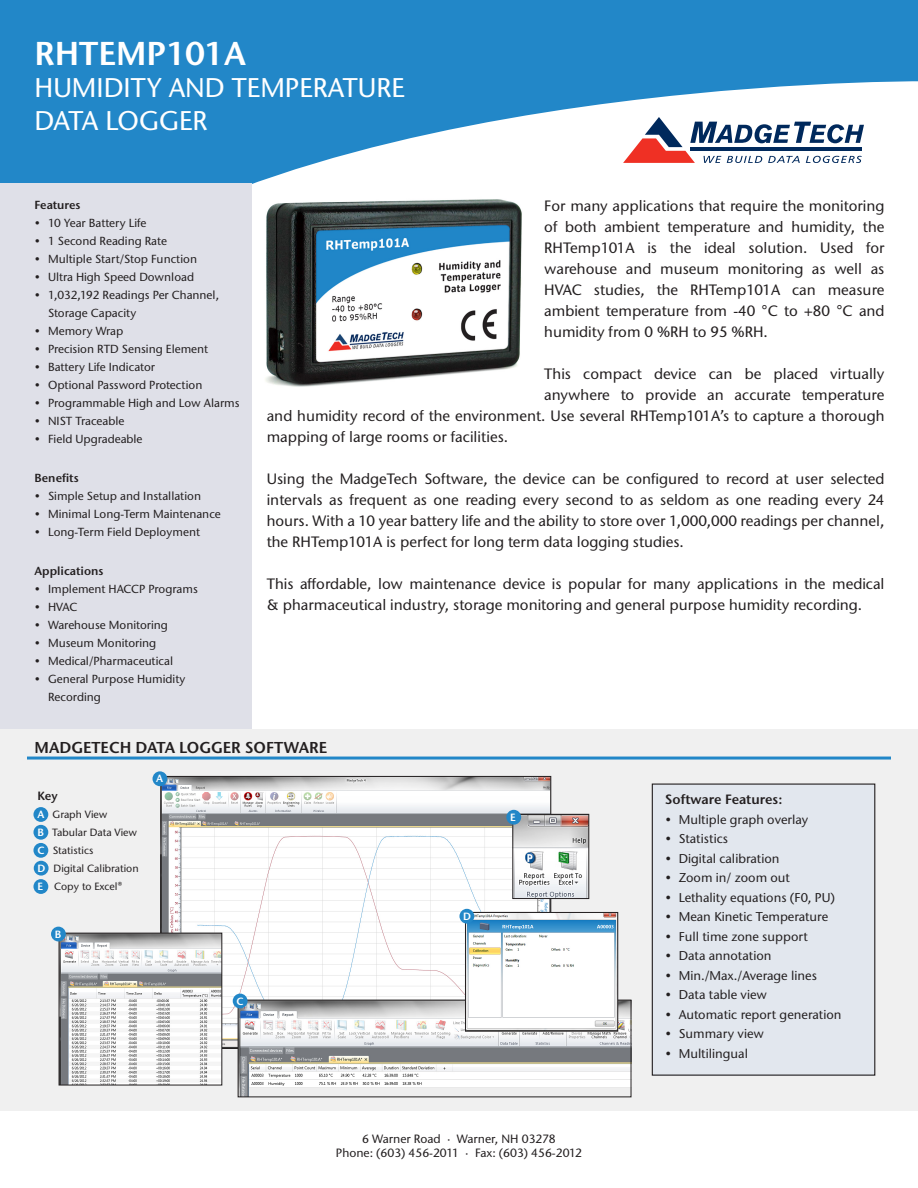
<style>
.page{position:relative;width:918px;height:1188px;background:#fff}
.page>*{position:absolute;margin:0;border:0;box-sizing:border-box;transform-origin:0 0}
.t1{font:600 33px "Stone Sans ITC Pro";color:#fff}
.t2{font:500 27px "Stone Sans ITC Pro";color:#fff}
.t3{font:600 15.75px "Stone Sans ITC Pro";color:#231f20}
.t4{font:500 15px/21px "Stone Sans ITC Pro";color:#231f20;text-align:justify}
.t5{font:600 13.5px "Stone Sans ITC Pro";color:#231f20}
.t6{font:500 12.75px "Stone Sans ITC Pro";color:#231f20}
.t7{font:500 12px "Stone Sans ITC Pro";color:#231f20}
.t8{font:600 12px "Stone Sans ITC Pro";color:#231f20}
.t9{font:500 11.7px/18px "Stone Sans ITC Pro";color:#231f20}
.t10{font:600 11.7px "Stone Sans ITC Pro";color:#231f20}
.t11{font:500 10.5px "Stone Sans ITC Pro";color:#231f20}
.t12{font:600 10.5px "Stone Sans ITC Pro";color:#fff}
.s1{font-weight:600;color:#fff}
</style>
<div class="page">
<svg style="left:0;top:0;width:918px;height:184px;fill:#2287c8"></svg>
<div style="left:0;top:184px;width:252px;height:572px;background:#dfe0e8"></div>
<div style="left:0;top:729px;width:918px;height:381px;background:#f0f0f0"></div>
<hr style="left:27px;top:757px;width:864px;height:3px;background:#2287c8">
<div style="left:33px;top:879px;width:15px;height:15px;background:#2287c8;border-radius:50%"></div>
<div style="left:652px;top:784px;width:223px;height:291px;background:#e2e7ee"></div>
<div style="left:652px;top:784px;width:223px;height:292px;border:1px solid #231f20"></div>
<div style="left:33px;top:807px;width:15px;height:15px;background:#2287c8;border-radius:50%"></div>
<div style="left:33px;top:825px;width:15px;height:15px;background:#2287c8;border-radius:50%"></div>
<div style="left:33px;top:843px;width:15px;height:15px;background:#2287c8;border-radius:50%"></div>
<div style="left:34px;top:861px;width:15px;height:15px;background:#2287c8;border-radius:50%"></div>
<img style="left:163px;top:778px;width:386px;height:269px">
<img style="left:61px;top:935px;width:159px;height:148px">
<div style="left:59px;top:933px;width:163px;height:152px;border:1px solid #231f20"></div>
<img style="left:240px;top:1002px;width:389px;height:93px">
<div style="left:238px;top:1000px;width:393px;height:97px;border:1px solid #231f20"></div>
<img style="left:467px;top:914px;width:149px;height:116px">
<div style="left:465px;top:912px;width:153px;height:120px;border:1px solid #231f20"></div>
<img style="left:514px;top:816px;width:73px;height:81px">
<div style="left:512px;top:814px;width:77px;height:85px;border:1px solid #231f20"></div>
<div style="left:459px;top:909px;width:15px;height:15px;background:#2287c8;border-radius:50%"></div>
<div style="left:233px;top:994px;width:15px;height:14px;background:#2287c8;border-radius:50%"></div>
<div style="left:51px;top:927px;width:15px;height:14px;background:#2287c8;border-radius:50%"></div>
<div style="left:506px;top:810px;width:15px;height:15px;background:#2287c8;border-radius:50%"></div>
<div style="left:153px;top:771px;width:14px;height:15px;background:#2287c8;border-radius:50%"></div>
<img style="left:265px;top:199px;width:257px;height:188px">
<svg style="left:623px;top:117px;width:241px;height:46px"></svg>
<hr style="left:690px;top:147px;width:172px;height:4px;background:#00295c">
<p class="t1" style="left:35px;top:32px;width:213px">RHTEMP101A</p>
<p class="t2" style="left:35px;top:71px;width:372px">HUMIDITY AND TEMPERATURE</p>
<p class="t2" style="left:35px;top:104px;width:175px">DATA LOGGER</p>
<p class="t10" style="left:35px;top:197px;width:48px">Features</p>
<p class="t9" style="left:35px;top:213px;width:113px">• 10 Year Battery Life</p>
<p class="t9" style="left:35px;top:231px;width:134px">• 1 Second Reading Rate</p>
<p class="t9" style="left:35px;top:249px;width:164px">• Multiple Start/Stop Function</p>
<p class="t9" style="left:35px;top:267px;width:161px">• Ultra High Speed Download</p>
<p class="t9" style="left:48px;top:285px;width:172px;text-indent:-14px">• 1,032,192 Readings Per Channel,<br>Storage Capacity</p>
<p class="t9" style="left:35px;top:321px;width:90px">• Memory Wrap</p>
<p class="t9" style="left:35px;top:339px;width:175px">• Precision RTD Sensing Element</p>
<p class="t9" style="left:35px;top:357px;width:122px">• Battery Life Indicator</p>
<p class="t9" style="left:35px;top:375px;width:169px">• Optional Password Protection</p>
<p class="t9" style="left:35px;top:393px;width:207px">• Programmable High and Low Alarms</p>
<p class="t9" style="left:35px;top:411px;width:91px">• NIST Traceable</p>
<p class="t9" style="left:35px;top:429px;width:110px">• Field Upgradeable</p>
<p class="t10" style="left:35px;top:470px;width:46px">Benefits</p>
<p class="t9" style="left:35px;top:486px;width:168px">• Simple Setup and Installation</p>
<p class="t9" style="left:35px;top:504px;width:188px">• Minimal Long-Term Maintenance</p>
<p class="t9" style="left:35px;top:522px;width:167px">• Long-Term Field Deployment</p>
<p class="t10" style="left:35px;top:563px;width:70px">Applications</p>
<p class="t9" style="left:35px;top:579px;width:165px">• Implement HACCP Programs</p>
<p class="t9" style="left:35px;top:597px;width:44px">• HVAC</p>
<p class="t9" style="left:35px;top:615px;width:135px">• Warehouse Monitoring</p>
<p class="t9" style="left:35px;top:633px;width:123px">• Museum Monitoring</p>
<p class="t9" style="left:35px;top:651px;width:140px">• Medical/Pharmaceutical</p>
<p class="t9" style="left:48px;top:669px;width:139px;text-indent:-14px">• General Purpose Humidity<br>Recording</p>
<p class="t4" style="left:544px;top:195px;width:342px">For many applications that require the monitoring of both ambient temperature and humidity, the RHTemp101A is the ideal solution. Used for warehouse and museum monitoring as well as HVAC studies, the RHTemp101A can measure ambient temperature from -40 °C to +80 °C and humidity from 0 %RH to 95 %RH.</p>
<p class="t4" style="left:544px;top:363px;width:342px">This compact device can be placed virtually</p>
<p class="t4" style="left:544px;top:384px;width:342px">anywhere to provide an accurate temperature</p>
<p class="t4" style="left:267px;top:405px;width:619px">and humidity record of the environment. Use several RHTemp101A’s to capture a thorough</p>
<p class="t4" style="left:267px;top:426px;width:243px">mapping of large rooms or facilities.</p>
<p class="t4" style="left:267px;top:468px;width:619px">Using the MadgeTech Software, the device can be configured to record at user selected intervals as frequent as one reading every second to as seldom as one reading every 24 hours. With a 10 year battery life and the ability to store over 1,000,000 readings per channel, the RHTemp101A is perfect for long term data logging studies.</p>
<p class="t4" style="left:267px;top:573px;width:619px">This affordable, low maintenance device is popular for many applications in the medical &amp; pharmaceutical industry, storage monitoring and general purpose humidity recording.</p>
<p class="t3" style="left:34px;top:738px;width:294px">MADGETECH DATA LOGGER SOFTWARE</p>
<p class="t8" style="left:37px;top:788px;width:22px">Key</p>
<p class="t11" style="left:37px;top:808px;width:72px"><span class="s1">A</span> Graph View</p>
<p class="t11" style="left:37px;top:826px;width:101px"><span class="s1">B</span> Tabular Data View</p>
<p class="t11" style="left:37px;top:844px;width:58px"><span class="s1">C</span> Statistics</p>
<p class="t11" style="left:37px;top:862px;width:103px"><span class="s1">D</span> Digital Calibration</p>
<p class="t11" style="left:37px;top:880px;width:86px"><span class="s1">E</span> Copy to Excel®</p>
<p class="t12" style="left:156px;top:772px;width:8px">A</p>
<p class="t12" style="left:55px;top:927px;width:8px">B</p>
<p class="t12" style="left:237px;top:994px;width:9px">C</p>
<p class="t12" style="left:463px;top:910px;width:9px">D</p>
<p class="t12" style="left:510px;top:811px;width:7px">E</p>
<p class="t7" style="left:362px;top:1131px;width:195px">6 Warner Road · Warner, NH 03278</p>
<p class="t7" style="left:336px;top:1146px;width:248px">Phone: (603) 456-2011 · Fax: (603) 456-2012</p>
<p class="t5" style="left:665px;top:791px;width:119px">Software Features:</p>
<p class="t6" style="left:665px;top:811px;width:145px">• Multiple graph overlay</p>
<p class="t6" style="left:665px;top:831px;width:64px">• Statistics</p>
<p class="t6" style="left:665px;top:850px;width:116px">• Digital calibration</p>
<p class="t6" style="left:665px;top:870px;width:126px">• Zoom in/ zoom out</p>
<p class="t6" style="left:665px;top:889px;width:171px">• Lethality equations (F0, PU)</p>
<p class="t6" style="left:665px;top:909px;width:164px">• Mean Kinetic Temperature</p>
<p class="t6" style="left:665px;top:928px;width:144px">• Full time zone support</p>
<p class="t6" style="left:665px;top:948px;width:108px">• Data annotation</p>
<p class="t6" style="left:665px;top:967px;width:153px">• Min./Max./Average lines</p>
<p class="t6" style="left:665px;top:987px;width:103px">• Data table view</p>
<p class="t6" style="left:665px;top:1006px;width:178px">• Automatic report generation</p>
<p class="t6" style="left:665px;top:1026px;width:100px">• Summary view</p>
<p class="t6" style="left:665px;top:1045px;width:84px">• Multilingual</p>
</div>
